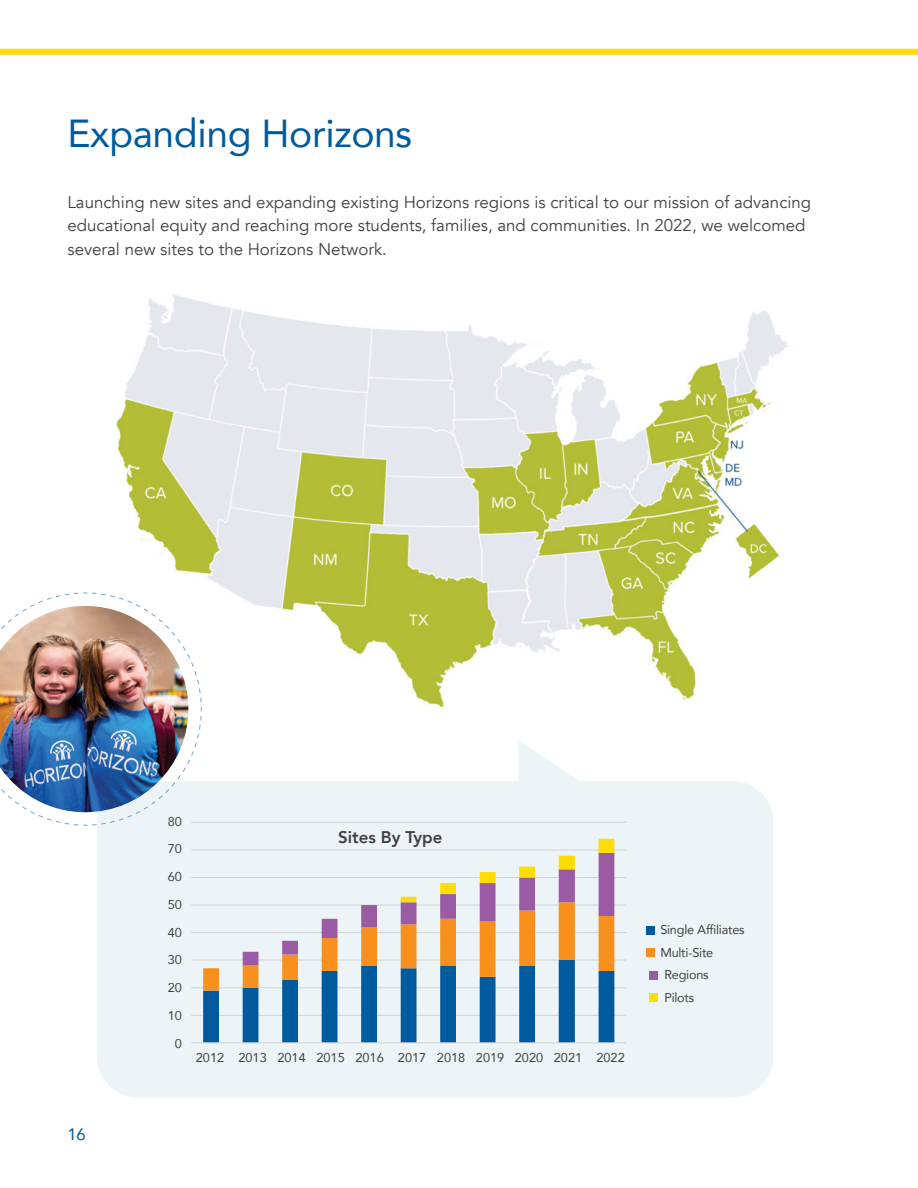
<style>
.page{position:relative;width:918px;height:1188px;background:#fff}
.page>*{position:absolute;margin:0;border:0;box-sizing:border-box;transform-origin:0 0}
.t1{font:39px "Avenir";letter-spacing:-.01em;color:#005a9e}
.t2{font:16.8px/23.2px "Avenir";color:#404042}
.t3{font:800 16.8px "Avenir";color:#404042}
.t4{font:16.5px "Avenir";color:#005a9e}
.t5{font:12.75px/27.8px "Avenir";color:#404042;text-align:center}
.t6{font:12.75px "Avenir";letter-spacing:-.02em;color:#404042}
</style>
<div class="page">
<div style="left:0;top:49px;width:918px;height:6px;background:#fd0"></div>
<svg style="left:97px;top:741px;width:676px;height:356px;fill:#ecf4f8"></svg>
<img style="left:116px;top:294px;width:672px;height:414px">
<div style="left:646px;top:926px;width:9px;height:8px;background:#005a9e"></div>
<div style="left:646px;top:948px;width:9px;height:9px;background:#f7901d"></div>
<div style="left:650px;top:971px;width:8px;height:8px;background:#9b5ba4"></div>
<div style="left:650px;top:993px;width:8px;height:9px;background:#fd0"></div>
<hr style="left:191px;top:822px;width:435px;height:1px;background:#d1d3d4">
<hr style="left:191px;top:850px;width:435px;height:1px;background:#d1d3d4">
<hr style="left:191px;top:877px;width:435px;height:1px;background:#d1d3d4">
<hr style="left:191px;top:905px;width:435px;height:1px;background:#d1d3d4">
<hr style="left:191px;top:932px;width:435px;height:1px;background:#d1d3d4">
<hr style="left:191px;top:960px;width:435px;height:1px;background:#d1d3d4">
<hr style="left:191px;top:988px;width:435px;height:1px;background:#d1d3d4">
<hr style="left:191px;top:1015px;width:435px;height:1px;background:#d1d3d4">
<svg style="left:203px;top:839px;width:411px;height:203px;background:#c6cbcf"></svg>
<hr style="left:191px;top:1042px;width:435px;height:1px;background:#d1d3d4">
<svg style="left:31px;top:592px;width:171px;height:234px"></svg>
<img style="left:0;top:606px;width:188px;height:206px">
<h1 class="t1" style="left:68px;top:102px;width:346px">Expanding Horizons</h1>
<p class="t2" style="left:68px;top:191px;width:745px">Launching new sites and expanding existing Horizons regions is critical to our mission of advancing educational equity and reaching more students, families, and communities. In 2022, we welcomed several new sites to the Horizons Network.</p>
<p class="t4" style="left:68px;top:1121px;width:20px">16</p>
<p class="t5" style="left:168px;top:807px;width:16px">80<br>70<br>60<br>50<br>40<br>30<br>20<br>10<br>0</p>
<p class="t3" style="left:338px;top:824px;width:106px">Sites By Type</p>
<p class="t5" style="left:196px;top:1043px;width:430px">2012 2013 2014 2015 2016 2017 2018 2019 2020 2021 2022</p>
<p class="t6" style="left:660px;top:920px;width:86px">Single Affiliates</p>
<p class="t6" style="left:660px;top:942px;width:54px">Multi-Site</p>
<p class="t6" style="left:664px;top:965px;width:46px">Regions</p>
<p class="t5" style="left:664px;top:983px;width:31px">Pilots</p>
</div>
